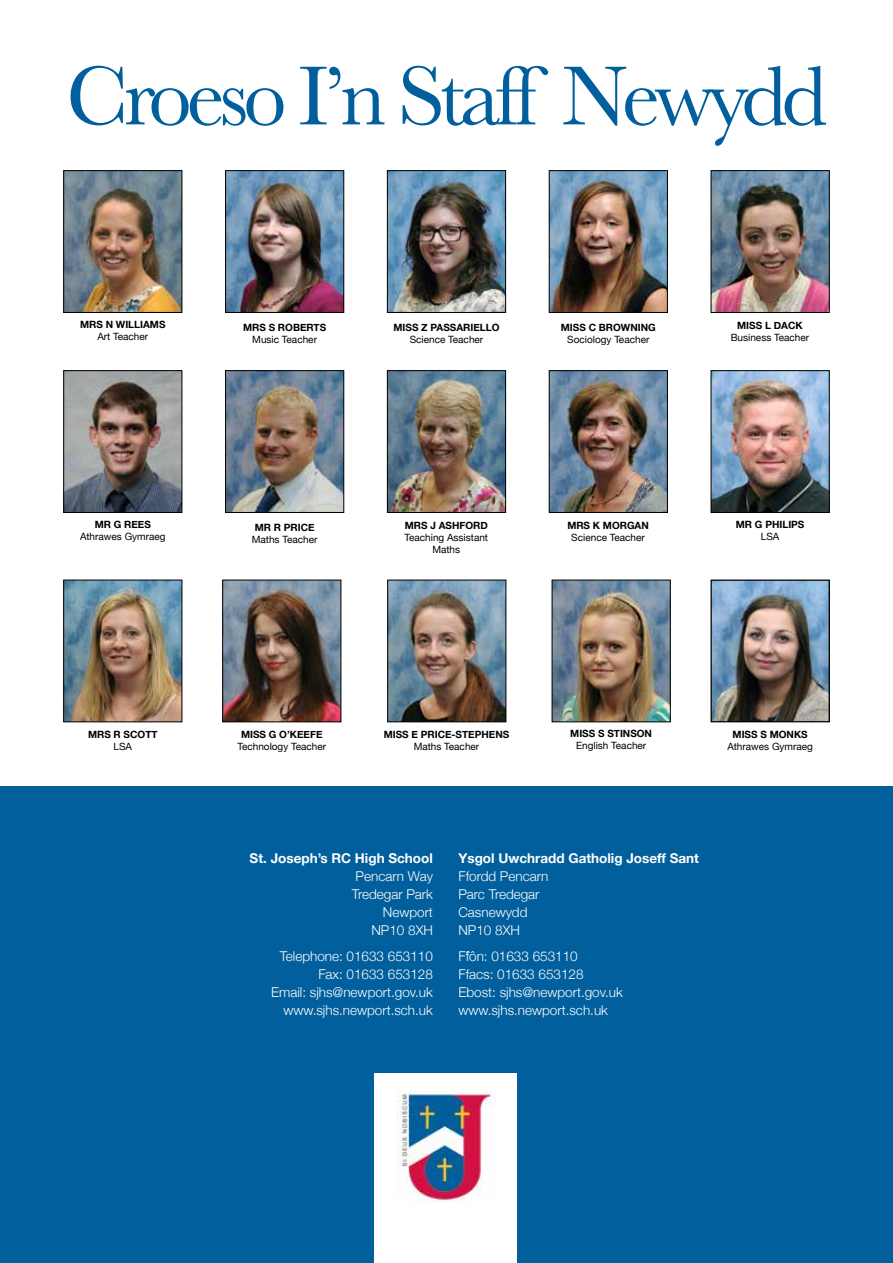
<style>
.page{position:relative;width:893px;height:1263px;background:#fff}
.page>*{position:absolute;margin:0;border:0;box-sizing:border-box;transform-origin:0 0}
.t1{font:87px "Baskerville";letter-spacing:-.06em;color:#005f9c}
.t2{font:300 13.5px/18px "Helvetica Neue";color:#fff;text-align:right}
.t3{font:700 13.5px "Helvetica Neue";color:#fff}
.t4{font:10.05px/12px "Helvetica Neue";color:#000;text-align:center}
.t5{font:700 10.05px "Helvetica Neue";color:#000}
</style>
<div class="page">
<div style="left:0;top:787px;width:893px;height:476px;background:#005f9c"></div>
<div style="left:375px;top:1073px;width:142px;height:190px;background:#fff"></div>
<img style="left:397px;top:1090px;width:95px;height:112px">
<img style="left:65px;top:372px;width:115px;height:139px">
<div style="left:63px;top:370px;width:119px;height:143px;border:1px solid #000"></div>
<img style="left:65px;top:172px;width:115px;height:139px">
<div style="left:63px;top:170px;width:119px;height:143px;border:1px solid #000"></div>
<img style="left:227px;top:372px;width:115px;height:139px">
<div style="left:225px;top:370px;width:119px;height:143px;border:1px solid #000"></div>
<img style="left:389px;top:372px;width:115px;height:139px">
<div style="left:387px;top:370px;width:119px;height:143px;border:1px solid #000"></div>
<img style="left:389px;top:172px;width:115px;height:139px">
<div style="left:387px;top:170px;width:119px;height:143px;border:1px solid #000"></div>
<img style="left:227px;top:172px;width:115px;height:139px">
<div style="left:225px;top:170px;width:119px;height:143px;border:1px solid #000"></div>
<img style="left:551px;top:372px;width:115px;height:139px">
<div style="left:549px;top:370px;width:119px;height:143px;border:1px solid #000"></div>
<img style="left:551px;top:172px;width:115px;height:139px">
<div style="left:549px;top:170px;width:119px;height:143px;border:1px solid #000"></div>
<img style="left:65px;top:582px;width:115px;height:138px">
<div style="left:63px;top:580px;width:119px;height:142px;border:1px solid #000"></div>
<img style="left:554px;top:582px;width:114px;height:138px">
<img style="left:713px;top:172px;width:114px;height:139px">
<div style="left:711px;top:170px;width:118px;height:143px;border:1px solid #000"></div>
<img style="left:713px;top:372px;width:114px;height:139px">
<div style="left:711px;top:370px;width:118px;height:143px;border:1px solid #000"></div>
<img style="left:713px;top:582px;width:114px;height:138px">
<div style="left:711px;top:580px;width:118px;height:142px;border:1px solid #000"></div>
<img style="left:389px;top:582px;width:115px;height:138px">
<div style="left:387px;top:580px;width:119px;height:142px;border:1px solid #000"></div>
<img style="left:224px;top:582px;width:115px;height:138px">
<div style="left:222px;top:580px;width:119px;height:142px;border:1px solid #000"></div>
<h1 class="t1" style="left:66px;top:45px;width:762px">Croeso I’n Staff Newydd</h1>
<p class="t5" style="left:80px;top:317px;width:43px">MRS N WILLIAMS</p>
<p class="t4" style="left:97px;top:331px;width:52px">Art Teacher</p>
<p class="t5" style="left:243px;top:320px;width:9px">MRS</p>
<p class="t5" style="left:269px;top:320px;width:32px">SROBERTS</p>
<p class="t4" style="left:252px;top:334px;width:66px">Music Teacher</p>
<p class="t5" style="left:393px;top:320px;width:16px">MISS</p>
<p class="t5" style="left:421px;top:320px;width:23px">Z PASSARIELL</p>
<p class="t5" style="left:492px;top:320px;width:9px">O</p>
<p class="t4" style="left:410px;top:334px;width:75px">Science Teacher</p>
<p class="t5" style="left:561px;top:320px;width:8px">MISS</p>
<p class="t5" style="left:589px;top:320px;width:67px">C BROWNING</p>
<p class="t4" style="left:567px;top:334px;width:84px">Sociology Teacher</p>
<p class="t5" style="left:737px;top:318px;width:67px">MISS L DACK</p>
<p class="t4" style="left:731px;top:332px;width:80px">Business Teacher</p>
<p class="t5" style="left:95px;top:517px;width:44px">MR G REES</p>
<p class="t4" style="left:80px;top:531px;width:87px">Athrawes Gymraeg</p>
<p class="t5" style="left:255px;top:520px;width:43px">MR R PRICE</p>
<p class="t4" style="left:252px;top:534px;width:67px">Maths Teacher</p>
<p class="t5" style="left:405px;top:518px;width:42px">MRS JASH</p>
<p class="t5" style="left:459px;top:518px;width:22px">FORD</p>
<p class="t4" style="left:404px;top:532px;width:85px">Teaching Assistant<br>Maths</p>
<p class="t5" style="left:567px;top:518px;width:61px">MRS K MORGA</p>
<p class="t5" style="left:641px;top:518px;width:9px">N</p>
<p class="t4" style="left:571px;top:532px;width:75px">Science Teacher</p>
<p class="t5" style="left:736px;top:517px;width:42px">MR G PHILI</p>
<p class="t5" style="left:791px;top:517px;width:14px">PS</p>
<p class="t4" style="left:761px;top:531px;width:13px">LSA</p>
<p class="t5" style="left:88px;top:726px;width:9px">MRS</p>
<p class="t5" style="left:114px;top:726px;width:39px">RSCOTT</p>
<p class="t4" style="left:114px;top:741px;width:13px">LSA</p>
<p class="t5" style="left:241px;top:726px;width:16px">MISS</p>
<p class="t5" style="left:269px;top:726px;width:29px">G O’KEE</p>
<p class="t5" style="left:310px;top:726px;width:13px">FE</p>
<p class="t4" style="left:237px;top:741px;width:90px">Technology Teacher</p>
<p class="t5" style="left:384px;top:726px;width:45px">MISS E PRICE</p>
<p class="t5" style="left:452px;top:726px;width:12px">-STE</p>
<p class="t5" style="left:475px;top:726px;width:35px">PHENS</p>
<p class="t4" style="left:414px;top:741px;width:67px">Maths Teacher</p>
<p class="t5" style="left:570px;top:726px;width:83px">MISS S STI NSON</p>
<p class="t4" style="left:576px;top:740px;width:72px">English Teacher</p>
<p class="t5" style="left:733px;top:726px;width:75px">MISS S MONKS</p>
<p class="t4" style="left:727px;top:741px;width:87px">Athrawes Gymraeg</p>
<p class="t3" style="left:250px;top:847px;width:185px">ST. JOSEPH’S RC HIGH SCHOOL</p>
<p class="t2" style="left:352px;top:866px;width:83px">Pencarn Way<br>Tredegar Park<br>Newport<br>NP10 8XH</p>
<p class="t2" style="left:271px;top:947px;width:163px">Telephone: 01633 653110<br>Fax: 01633 653128<br>Email: sjhs@newport.gov.uk www.sjhs.newport.sch.uk</p>
<p class="t3" style="left:458px;top:847px;width:242px">YSGOL UWCHRADD GATHOLIG JOSEFF SANT</p>
<p class="t2" style="left:458px;top:866px;width:92px;text-align:left">Ffordd Pencarn<br>Parc Tredegar<br>Casnewydd<br>NP10 8XH</p>
<p class="t2" style="left:458px;top:947px;width:166px;text-align:left">Ff̂ôn: 01633 653110<br>Ffacs: 01633 653128<br>Ebost: sjhs@newport.gov.uk www.sjhs.newport.sch.uk</p>
</div>
